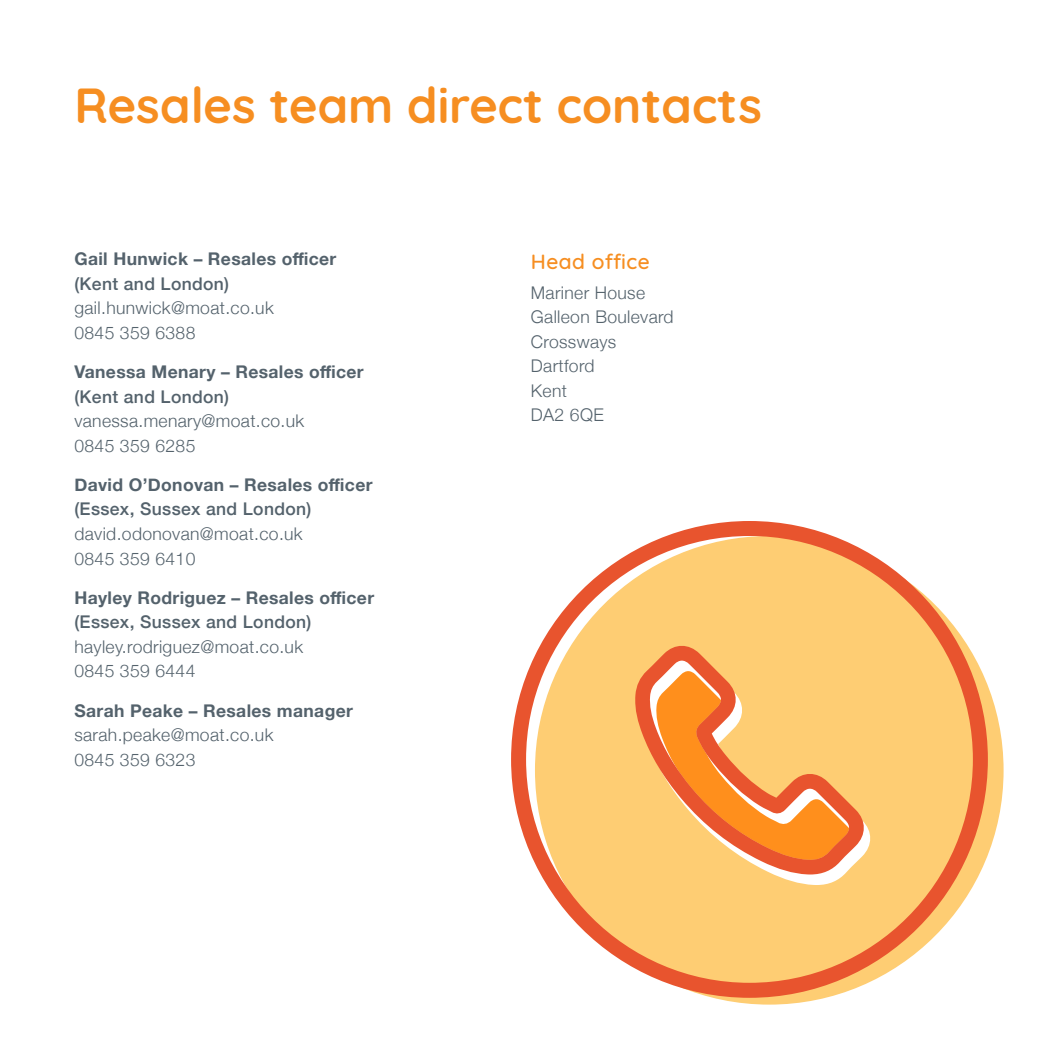
<style>
.page{position:relative;width:1042px;height:1042px;background:#fff}
.page>*{position:absolute;margin:0;border:0;box-sizing:border-box;transform-origin:0 0}
.t1{font:700 49px "Quicksand";color:#f68e21}
.t2{font:500 21px "Quicksand";letter-spacing:.02em;color:#f68e21}
.t3{font:300 17.5px/24.5px "Helvetica Neue";letter-spacing:.02em;color:#54626c}
.s1{font-weight:700}
.s2{font-weight:500}
</style>
<div class="page">
<svg style="left:511px;top:521px;width:477px;height:477px;fill:#fecd73"></svg>
<p class="t1" style="left:74px;top:65px;width:689px">Resales team direct contacts</p>
<p class="t3" style="left:74px;top:245px;width:263px"><span class="s1">Gail Hunwick – Resales officer </span><span class="s2">(Kent and London) </span>gail.hunwick@moat.co.uk<br>0845 359 6388</p>
<p class="t3" style="left:74px;top:358px;width:291px"><span class="s1">Vanessa Menary – Resales officer </span><span class="s2">(Kent and London) </span>vanessa.menary@moat.co.uk<br>0845 359 6285</p>
<p class="t3" style="left:74px;top:471px;width:300px"><span class="s1">David O’Donovan – Resales officer </span><span class="s2">(Essex, Sussex and London) </span>david.odonovan@moat.co.uk<br>0845 359 6410</p>
<p class="t3" style="left:74px;top:584px;width:301px"><span class="s1">Hayley Rodriguez – Resales officer </span><span class="s2">(Essex, Sussex and London) </span>hayley.rodriguez@moat.co.uk<br>0845 359 6444</p>
<p class="t3" style="left:74px;top:697px;width:280px"><span class="s1">Sarah Peake – Resales manager </span>sarah.peake@moat.co.uk<br>0845 359 6323</p>
<p class="t2" style="left:531px;top:245px;width:120px">Head office</p>
<p class="t3" style="left:531px;top:279px;width:116px">Mariner House</p>
<p class="t3" style="left:531px;top:303px;width:144px">Galleon Boulevard</p>
<p class="t3" style="left:531px;top:328px;width:87px">Crossways</p>
<p class="t3" style="left:531px;top:352px;width:65px">Dartford</p>
<p class="t3" style="left:531px;top:377px;width:38px">Kent</p>
<p class="t3" style="left:531px;top:401px;width:74px">DA2 6QE</p>
</div>
